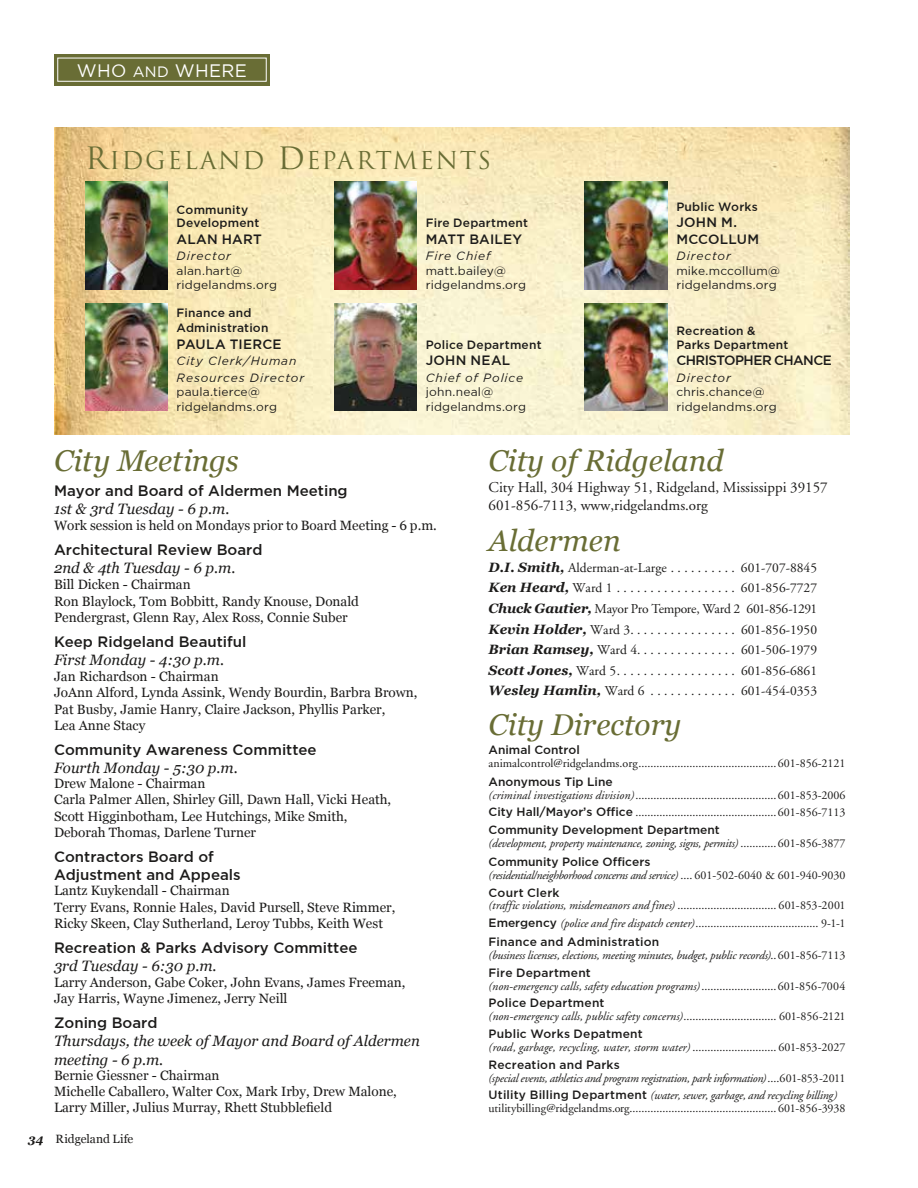
<style>
.page{position:relative;width:918px;height:1188px;background:#fff}
.page>*{position:absolute;margin:0;border:0;box-sizing:border-box;transform-origin:0 0}
.t1{font:italic 30px "Georgia";color:#696d35}
.t2{font:24px "Trajan Regular SC800";letter-spacing:.07em;color:#696d35}
.t3{font:18px "Gotham";letter-spacing:.02em;color:#fff}
.t4{font:500 15px/18.1px "Gotham";color:#1c1b1a}
.t5{font:italic 15px/18.1px "Georgia";color:#1c1b1a}
.t6{font:15px/18px "Adobe Garamond";color:#1c1b1a}
.t7{font:13.5px/16.4px "Georgia";color:#1c1b1a}
.t8{font:13.5px/20.5px "Adobe Garamond";color:#1c1b1a;text-align:justify}
.t9{font:500 13.5px/16.5px "Gotham";letter-spacing:.01em;color:#1c1b1a}
.t10{font:500 13.5px "Gotham";letter-spacing:-.045em;color:#1c1b1a}
.t11{font:12px/17.7px "Adobe Garamond";color:#1c1b1a}
.t12{font:italic 12px/17.7px "Adobe Garamond";letter-spacing:-.02em;color:#1c1b1a}
.t13{font:500 12px/13.5px "Gotham";letter-spacing:.015em;color:#1c1b1a}
.t14{font:12px/14.4px "Gotham";letter-spacing:.015em;color:#1c1b1a}
.t15{font:italic 12px "Adobe Garamond";color:#1c1b1a}
.t16{font:italic 12px "Adobe Garamond";letter-spacing:.01em;color:#1c1b1a}
.t17{font:italic 12px/16.5px "Gotham";letter-spacing:.07em;color:#1c1b1a}
.t18{font:12px "Georgia";color:#1c1b1a}
.s1{font-size:15px}
.s2{font-size:30px}
.s3{font-weight:700;font-style:italic}
.s4{font-family:"Georgia";font-weight:700;font-style:italic}
.s5{font-style:italic}
.s6{font-family:"Gotham";font-weight:500}
.s7{font-style:normal}
.s8{font-family:"Gotham";font-weight:500;font-style:normal}
</style>
<div class="page">
<img style="left:54px;top:128px;width:796px;height:306px">
<img style="left:85px;top:182px;width:83px;height:107px">
<img style="left:334px;top:182px;width:83px;height:107px">
<img style="left:585px;top:182px;width:83px;height:107px">
<img style="left:85px;top:304px;width:83px;height:107px">
<img style="left:334px;top:304px;width:83px;height:107px">
<img style="left:585px;top:304px;width:83px;height:107px">
<div style="left:54px;top:54px;width:216px;height:31px;background:#696d35"></div>
<div style="left:57px;top:58px;width:210px;height:24px;border:1px solid #fff"></div>
<h3 class="t3" style="left:77px;top:60px;width:172px">WHO <span class="s1">AND</span> WHERE</h3>
<h2 class="t2" style="left:85px;top:145px;width:408px"><span class="s2">R</span>IDGELAND <span class="s2">D</span>EPARTMENTS</h2>
<p class="t13" style="left:177px;top:203px;width:84px">Community<br>Development</p>
<p class="t9" style="left:177px;top:230px;width:87px">ALAN HART</p>
<p class="t17" style="left:177px;top:248px;width:56px">Director</p>
<p class="t14" style="left:177px;top:263px;width:102px">alan.hart@ ridgelandms.org</p>
<p class="t13" style="left:177px;top:305px;width:93px;line-height:15px">Finance and<br>Administration</p>
<p class="t9" style="left:177px;top:336px;width:107px">PAULA TIERCE</p>
<p class="t17" style="left:177px;top:353px;width:129px">City Clerk/Human<br>Resources Director</p>
<p class="t14" style="left:177px;top:385px;width:102px">paula.tierce@ ridgelandms.org</p>
<p class="t13" style="left:426px;top:216px;width:104px">Fire Department</p>
<p class="t9" style="left:426px;top:230px;width:98px">MATT BAILEY</p>
<p class="t17" style="left:426px;top:248px;width:66px">Fire Chief</p>
<p class="t14" style="left:426px;top:263px;width:102px">matt.bailey@ ridgelandms.org</p>
<p class="t13" style="left:426px;top:338px;width:117px">Police Department</p>
<p class="t9" style="left:426px;top:352px;width:86px">JOHN NEAL</p>
<p class="t17" style="left:426px;top:369px;width:99px">Chief of Police</p>
<p class="t14" style="left:426px;top:385px;width:102px">john.neal@ ridgelandms.org</p>
<p class="t13" style="left:676px;top:200px;width:83px">Public Works</p>
<p class="t9" style="left:676px;top:214px;width:84px">JOHN M.<br>MCCOLLUM</p>
<p class="t17" style="left:676px;top:248px;width:56px">Director</p>
<p class="t14" style="left:676px;top:263px;width:105px">mike.mccollum@ ridgelandms.org</p>
<p class="t13" style="left:676px;top:324px;width:114px">Recreation &amp;<br>Parks Department</p>
<p class="t10" style="left:676px;top:353px;width:157px">CHRISTOPHER CHANCE</p>
<p class="t17" style="left:676px;top:369px;width:56px">Director</p>
<p class="t14" style="left:676px;top:385px;width:102px">chris.chance@ ridgelandms.org</p>
<h1 class="t1" style="left:54px;top:438px;width:186px">City Meetings</h1>
<p class="t4" style="left:54px;top:481px;width:295px">Mayor and Board of Aldermen Meeting</p>
<p class="t5" style="left:54px;top:499px;width:177px">1st &amp; 3rd Tuesday - 6 p.m.</p>
<p class="t7" style="left:54px;top:517px;width:384px">Work session is held on Mondays prior to Board Meeting - 6 p.m.</p>
<p class="t4" style="left:54px;top:540px;width:210px">Architectural Review Board</p>
<p class="t5" style="left:54px;top:558px;width:183px">2nd &amp; 4th Tuesday - 6 p.m.</p>
<p class="t7" style="left:54px;top:576px;width:307px">Bill Dicken - Chairman<br>Ron Blaylock, Tom Bobbitt, Randy Knouse, Donald<br>Pendergrast, Glenn Ray, Alex Ross, Connie Suber</p>
<p class="t4" style="left:54px;top:632px;width:194px">Keep Ridgeland Beautiful</p>
<p class="t5" style="left:54px;top:650px;width:172px">First Monday - 4:30 p.m.</p>
<p class="t7" style="left:54px;top:668px;width:365px">Jan Richardson - Chairman<br>JoAnn Alford, Lynda Assink, Wendy Bourdin, Barbra Brown, Pat Busby, Jamie Hanry, Claire Jackson, Phyllis Parker,<br>Lea Anne Stacy</p>
<p class="t4" style="left:54px;top:740px;width:264px">Community Awareness Committee</p>
<p class="t5" style="left:54px;top:758px;width:185px">Fourth Monday - 5:30 p.m.</p>
<p class="t7" style="left:54px;top:775px;width:339px">Drew Malone - Chairman<br>Carla Palmer Allen, Shirley Gill, Dawn Hall, Vicki Heath, Scott Higginbotham, Lee Hutchings, Mike Smith, Deborah Thomas, Darlene Turner</p>
<p class="t4" style="left:54px;top:847px;width:188px">Contractors Board of<br>Adjustment and Appeals</p>
<p class="t7" style="left:54px;top:882px;width:343px">Lantz Kuykendall - Chairman<br>Terry Evans, Ronnie Hales, David Pursell, Steve Rimmer,<br>Ricky Skeen, Clay Sutherland, Leroy Tubbs, Keith West</p>
<p class="t4" style="left:54px;top:938px;width:305px">Recreation &amp; Parks Advisory Committee</p>
<p class="t5" style="left:54px;top:956px;width:164px">3rd Tuesday - 6:30 p.m.</p>
<p class="t7" style="left:54px;top:974px;width:353px">Larry Anderson, Gabe Coker, John Evans, James Freeman,<br>Jay Harris, Wayne Jimenez, Jerry Neill</p>
<p class="t4" style="left:54px;top:1014px;width:105px">Zoning Board</p>
<p class="t5" style="left:54px;top:1032px;width:367px">Thursdays, the week of Mayor and Board of Aldermen meeting - 6 p.m.</p>
<p class="t7" style="left:54px;top:1066px;width:344px">Bernie Giessner - Chairman<br>Michelle Caballero, Walter Cox, Mark Irby, Drew Malone,<br>Larry Miller, Julius Murray, Rhett Stubblefield</p>
<p class="t18" style="left:28px;top:1130px;width:107px"><span class="s3">34</span> Ridgeland Life</p>
<h1 class="t1" style="left:489px;top:438px;width:237px">City of Ridgeland</h1>
<p class="t6" style="left:489px;top:478px;width:341px">City Hall, 304 Highway 51, Ridgeland, Mississippi 39157<br>601-856-7113, www,ridgelandms.org</p>
<h1 class="t1" style="left:489px;top:519px;width:134px">Aldermen</h1>
<p class="t8" style="left:489px;top:558px;width:184px"><span class="s4">D.I. Smith,</span> Alderman-at-Large...........</p>
<p class="t8" style="left:741px;top:558px;width:78px">601-707-8845</p>
<p class="t8" style="left:489px;top:578px;width:130px"><span class="s4">Ken Heard,</span> Ward 1...................</p>
<p class="t8" style="left:489px;top:578px;width:330px;text-indent:252px">601-856-7727<br><span class="s4">Chuck Gautier,</span> Mayor Pro Tempore, Ward 2 601-856-1291<br><span class="s4">Kevin Holder,</span> Ward 3.................</p>
<p class="t8" style="left:741px;top:619px;width:78px">601-856-1950</p>
<p class="t8" style="left:489px;top:640px;width:153px"><span class="s4">Brian Ramsey,</span> Ward 4................</p>
<p class="t8" style="left:741px;top:640px;width:78px">601-506-1979</p>
<p class="t8" style="left:489px;top:661px;width:132px"><span class="s4">Scott Jones,</span> Ward 5...................</p>
<p class="t8" style="left:741px;top:661px;width:78px">601-856-6861</p>
<p class="t8" style="left:489px;top:681px;width:163px"><span class="s4">Wesley Hamlin,</span> Ward 6 ..............</p>
<p class="t8" style="left:741px;top:681px;width:78px">601-454-0353</p>
<h1 class="t1" style="left:489px;top:703px;width:194px">City Directory</h1>
<p class="t13" style="left:489px;top:743px;width:93px">Animal Control</p>
<p class="t11" style="left:489px;top:755px;width:358px">animalcontrol@ridgelandms.org..............................................601-856-2121</p>
<p class="t13" style="left:489px;top:774px;width:126px">Anonymous Tip Line</p>
<p class="t11" style="left:489px;top:786px;width:358px"><span class="s5">(criminal investigations division)</span>...............................................601-853-2006<br><span class="s6">City Hall/Mayor’s Office</span> ...............................................601-856-7113</p>
<p class="t13" style="left:489px;top:823px;width:233px">Community Development Department</p>
<p class="t12" style="left:489px;top:835px;width:358px">(development, property maintenance, zoning, signs, permits) <span class="s7">............601-856-3877</span></p>
<p class="t13" style="left:489px;top:855px;width:163px">Community Police Officers</p>
<p class="t12" style="left:489px;top:867px;width:358px">(residential/neighborhood concerns and service) <span class="s7">.... 601-502-6040 &amp; 601-940-9030</span></p>
<p class="t13" style="left:489px;top:885px;width:72px">Court Clerk</p>
<p class="t11" style="left:489px;top:897px;width:358px"><span class="s5">(traffic violations, misdemeanors and fines)</span> ................................. 601-853-2001<br><span class="s6">Emergency</span> <span class="s5">(police and fire dispatch center)</span>......................................... 9-1-1</p>
<p class="t13" style="left:489px;top:935px;width:172px">Finance and Administration</p>
<p class="t12" style="left:489px;top:947px;width:358px">(business licenses, elections, meeting minutes, budget, public records)<span class="s7">..601-856-7113</span></p>
<p class="t13" style="left:489px;top:965px;width:104px">Fire Department</p>
<p class="t15" style="left:489px;top:979px;width:358px">(non-emergency calls, safety education programs)<span class="s7">.........................601-856-7004</span></p>
<p class="t13" style="left:489px;top:996px;width:117px">Police Department</p>
<p class="t11" style="left:489px;top:1008px;width:358px"><span class="s5">(non-emergency calls, public safety concerns)</span>............................... 601-856-2121</p>
<p class="t13" style="left:489px;top:1027px;width:156px">Public Works Depatment</p>
<p class="t16" style="left:489px;top:1041px;width:359px">(road, garbage, recycling, water, storm water) <span class="s7">............................ 601-853-2027</span></p>
<p class="t13" style="left:489px;top:1057px;width:133px">Recreation and Parks</p>
<p class="t12" style="left:489px;top:1069px;width:358px">(special events, athletics and program registration, park information)<span class="s7">....601-853-2011<br></span><span class="s8">Utility Billing Department</span> (water, sewer, garbage, and recycling billing)</p>
<p class="t11" style="left:489px;top:1100px;width:358px">utilitybilling@ridgelandms.org.................................................601-856-3938</p>
</div>
